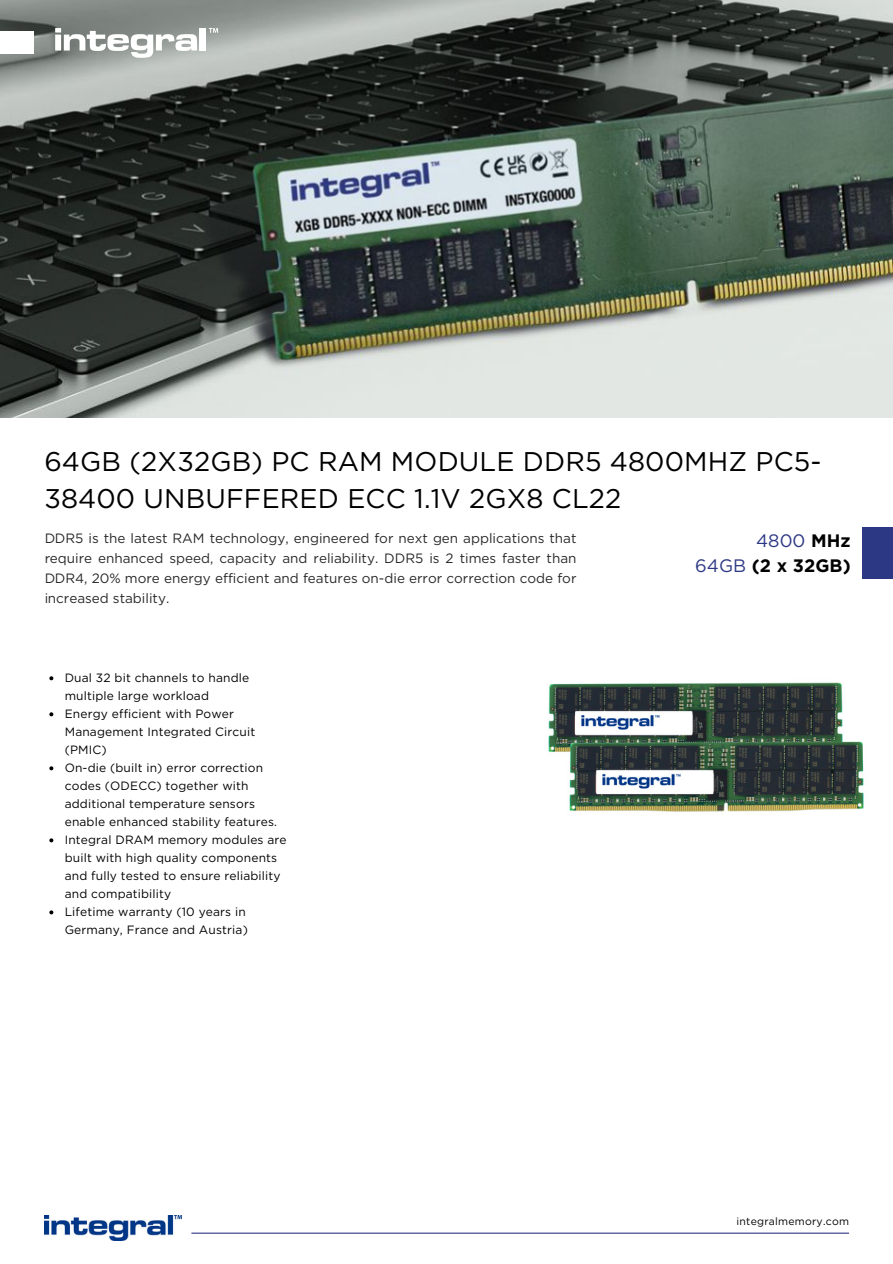
<style>
.page{position:relative;width:893px;height:1264px;background:#fff}
.page>*{position:absolute;margin:0;border:0;box-sizing:border-box;transform-origin:0 0}
.t1{font:27px/37.2px "Gotham";letter-spacing:.005em;color:#000}
.t2{font:700 18px "Gotham";color:#000}
.t3{font:18px "Gotham";color:#2d3884}
.t4{font:13.5px/20.2px "Gotham";color:#000;text-align:justify}
.t5{font:12px/18px "Gotham";letter-spacing:.01em;color:#000}
.t6{font:10.5px "Gotham";letter-spacing:.025em;color:#000}
.s1{font-weight:700;color:#000}
.s2{font-weight:400;color:#2d3884}
</style>
<div class="page">
<div style="left:862px;top:527px;width:30px;height:51px;background:#2d3884"></div>
<img style="left:0;top:0;width:892px;height:417px">
<div style="left:0;top:32px;width:34px;height:22px;background:#fff"></div>
<svg style="left:55px;top:28px;width:142px;height:30px"></svg>
<div style="left:199px;top:28px;width:6px;height:22px;background:#fff"></div>
<svg style="left:209px;top:28px;width:9px;height:5px"></svg>
<img style="left:44px;top:1215px;width:138px;height:25px">
<hr style="left:191px;top:1232px;width:658px;height:1px;background:#2d3884">
<img style="left:548px;top:682px;width:316px;height:130px">
<svg style="left:49px;top:676px;width:4px;height:4px"></svg>
<svg style="left:49px;top:712px;width:4px;height:4px"></svg>
<svg style="left:49px;top:766px;width:4px;height:4px"></svg>
<svg style="left:49px;top:838px;width:4px;height:4px"></svg>
<svg style="left:49px;top:910px;width:4px;height:4px"></svg>
<p class="t1" style="left:44px;top:443px;width:778px">64GB (2X32GB) PC RAM MODULE DDR5 4800MHZ PC5-<br>38400 UNBUFFERED ECC 1.1V 2GX8 CL22</p>
<p class="t4" style="left:44px;top:527px;width:533px">DDR5 is the latest RAM technology, engineered for next gen applications that require enhanced speed, capacity and reliability. DDR5 is 2 times faster than DDR4, 20% more energy efficient and features on-die error correction code for increased stability.</p>
<p class="t3" style="left:756px;top:529px;width:96px">4800 <span class="s1">MHz</span></p>
<p class="t2" style="left:695px;top:554px;width:157px"><span class="s2">64GB</span> (2 x 32GB)</p>
<p class="t5" style="left:65px;top:669px;width:186px">Dual 32 bit channels to handle multiple large workload</p>
<p class="t5" style="left:65px;top:705px;width:192px">Energy efficient with Power<br>Management Integrated Circuit (PMIC)</p>
<p class="t5" style="left:65px;top:759px;width:214px">On-die (built in) error correction codes (ODECC) together with additional temperature sensors enable enhanced stability features.</p>
<p class="t5" style="left:65px;top:831px;width:223px">Integral DRAM memory modules are built with high quality components and fully tested to ensure reliability and compatibility</p>
<p class="t5" style="left:65px;top:903px;width:185px">Lifetime warranty (10 years in<br>Germany, France and Austria)</p>
<p class="t6" style="left:736px;top:1214px;width:114px">integralmemory.com</p>
</div>
